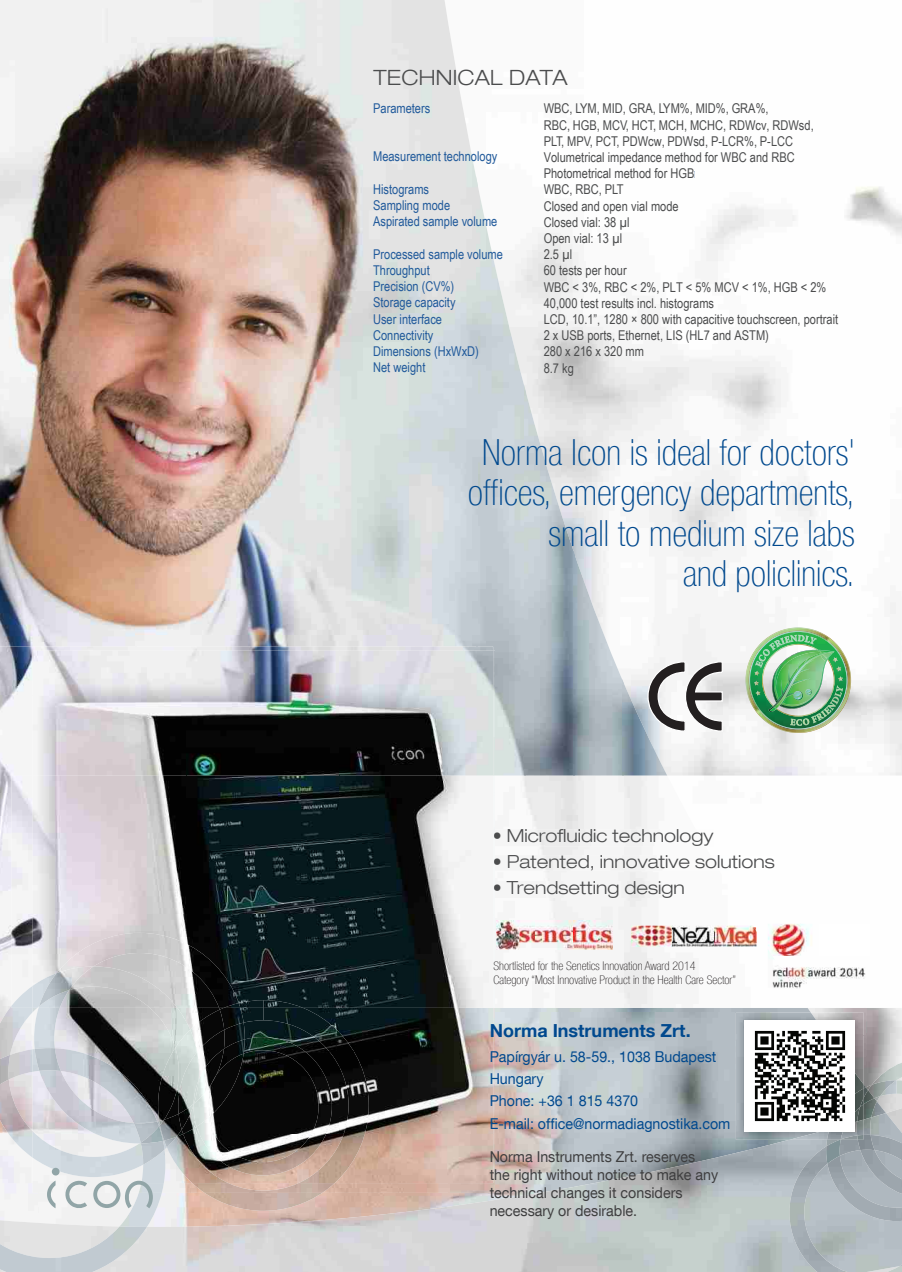
<style>
.page{position:relative;width:902px;height:1272px;background:#fff}
.page>*{position:absolute;margin:0;border:0;box-sizing:border-box;transform-origin:0 0}
.t1{font:100 condensed 36px/40.5px "Helvetica Neue LT Com";color:#01498e;text-align:right}
.t2{font:300 expanded 21px "Helvetica Neue LT Com";letter-spacing:.01em;color:#4b4c4d}
.t3{font:300 expanded 18px "Helvetica Neue LT Com";color:#4b4c4d}
.t4{font:700 18px "Helvetica Neue LT Com";color:#01498e}
.t5{font:15px/18px "Helvetica Neue LT Com";color:#3e3e3f;scale:.95 1}
.t6{font:15px/22.2px "Helvetica Neue LT Com";color:#01498e;scale:.95 1}
.t7{font:13.5px/16.2px "Arial Narrow";color:#4b4c4d}
.t8{font:13.5px/16.2px "Arial Narrow";color:#215a9b}
.t9{font:100 condensed 12px/14.4px "Helvetica Neue LT Com";color:#231f20}
.s1{color:#215a9b}
</style>
<div class="page">
<img style="left:865px;top:1008px;width:37px;height:75px">
<img style="left:811px;top:1008px;width:54px;height:27px">
<img style="left:863px;top:1035px;width:2px;height:48px">
<img style="left:136px;top:0;width:340px;height:647px">
<img style="left:0;top:0;width:136px;height:647px">
<img style="left:476px;top:177px;width:50px;height:599px">
<img style="left:525px;top:367px;width:49px;height:409px">
<img style="left:574px;top:551px;width:49px;height:225px">
<img style="left:623px;top:680px;width:45px;height:96px">
<img style="left:495px;top:1012px;width:274px;height:76px">
<svg style="left:2px;top:1088px;width:787px;height:121px;background:#bebfc1"></svg>
<svg style="left:0;top:1209px;width:119px;height:10px"></svg>
<img style="left:532px;top:1140px;width:294px;height:132px">
<img style="left:147px;top:1186px;width:385px;height:86px">
<svg style="left:647px;top:660px;width:76px;height:72px"></svg>
<img style="left:745px;top:627px;width:106px;height:106px">
<img style="left:746px;top:628px;width:104px;height:104px">
<img style="left:749px;top:630px;width:99px;height:100px">
<img style="left:749px;top:631px;width:98px;height:98px">
<img style="left:750px;top:632px;width:97px;height:96px">
<img style="left:754px;top:635px;width:90px;height:91px">
<img style="left:495px;top:829px;width:210px;height:17px">
<div style="left:495px;top:855px;width:224px;height:16px;background:#f5f5f5"></div>
<img style="left:495px;top:881px;width:189px;height:17px">
<img style="left:119px;top:1193px;width:43px;height:34px">
<svg style="left:0;top:1216px;width:50px;height:10px"></svg>
<img style="left:0;top:1226px;width:147px;height:46px">
<img style="left:205px;top:1193px;width:117px;height:18px">
<img style="left:768px;top:924px;width:98px;height:64px">
<img style="left:768px;top:949px;width:26px;height:39px">
<img style="left:877px;top:1101px;width:9px;height:12px">
<img style="left:886px;top:1105px;width:16px;height:8px">
<img style="left:871px;top:1113px;width:31px;height:22px">
<img style="left:896px;top:1085px;width:6px;height:11px">
<img style="left:872px;top:1059px;width:30px;height:26px">
<img style="left:863px;top:1107px;width:14px;height:13px">
<img style="left:863px;top:1117px;width:8px;height:18px">
<img style="left:868px;top:1080px;width:28px;height:18px">
<img style="left:789px;top:1146px;width:113px;height:126px">
<img style="left:841px;top:1140px;width:19px;height:16px">
<img style="left:826px;top:1140px;width:15px;height:24px">
<img style="left:871px;top:1135px;width:31px;height:33px">
<img style="left:858px;top:1135px;width:17px;height:15px">
<img style="left:493px;top:651px;width:2px;height:183px">
<img style="left:449px;top:1007px;width:46px;height:186px">
<img style="left:33px;top:1183px;width:416px;height:10px">
<img style="left:153px;top:1183px;width:11px;height:10px">
<img style="left:192px;top:1183px;width:143px;height:10px">
<img style="left:0;top:647px;width:493px;height:48px">
<img style="left:0;top:695px;width:33px;height:488px">
<img style="left:12px;top:776px;width:21px;height:210px">
<img style="left:0;top:1079px;width:33px;height:79px">
<img style="left:0;top:1006px;width:33px;height:49px">
<img style="left:12px;top:986px;width:21px;height:22px">
<img style="left:8px;top:1049px;width:25px;height:30px">
<img style="left:0;top:1055px;width:10px;height:36px">
<img style="left:33px;top:651px;width:460px;height:532px">
<img style="left:33px;top:1123px;width:134px;height:54px">
<img style="left:33px;top:973px;width:6px;height:35px">
<img style="left:150px;top:1008px;width:7px;height:40px">
<img style="left:34px;top:1008px;width:107px;height:135px">
<img style="left:39px;top:1006px;width:18px;height:2px">
<img style="left:57px;top:933px;width:182px;height:75px">
<img style="left:39px;top:966px;width:55px;height:40px">
<img style="left:141px;top:1150px;width:24px;height:33px">
<img style="left:141px;top:1141px;width:23px;height:24px">
<img style="left:35px;top:1048px;width:124px;height:95px">
<img style="left:141px;top:1126px;width:22px;height:17px">
<img style="left:263px;top:1008px;width:92px;height:43px">
<img style="left:318px;top:1051px;width:51px;height:132px">
<img style="left:167px;top:1147px;width:50px;height:36px">
<img style="left:217px;top:1175px;width:101px;height:8px">
<img style="left:239px;top:1000px;width:64px;height:8px">
<img style="left:158px;top:1008px;width:105px;height:113px">
<img style="left:164px;top:1137px;width:30px;height:10px">
<img style="left:159px;top:1008px;width:85px;height:129px">
<img style="left:224px;top:1003px;width:16px;height:5px">
<img style="left:160px;top:1114px;width:22px;height:26px">
<img style="left:194px;top:1037px;width:138px;height:138px">
<img style="left:194px;top:1039px;width:51px;height:88px">
<img style="left:497px;top:921px;width:115px;height:29px">
<img style="left:631px;top:926px;width:126px;height:21px">
<svg style="left:64px;top:1179px;width:23px;height:30px"></svg>
<div style="left:52px;top:1168px;width:8px;height:7px;background:#91a5a7;border-radius:50%"></div>
<svg style="left:93px;top:1181px;width:60px;height:27px"></svg>
<svg style="left:47px;top:1180px;width:9px;height:28px"></svg>
<img style="left:789px;top:1012px;width:74px;height:77px">
<img style="left:789px;top:1132px;width:38px;height:8px">
<img style="left:846px;top:1129px;width:11px;height:6px">
<img style="left:855px;top:1089px;width:5px;height:40px">
<img style="left:827px;top:1132px;width:19px;height:8px">
<img style="left:857px;top:1104px;width:6px;height:31px">
<svg style="left:860px;top:1083px;width:20px;height:24px"></svg>
<img style="left:841px;top:1135px;width:16px;height:5px">
<svg style="left:857px;top:1135px;width:6px;height:5px"></svg>
<img style="left:744px;top:1021px;width:111px;height:110px">
<h2 class="t2" style="left:373px;top:70px;width:196px">TECHNICAL DATA</h2>
<p class="t7" style="left:544px;top:100px;width:296px">WBC, LYM, MID, GRA, LYM%, MID%, GRA%,<br>RBC, HGB, MCV, HCT, MCH, MCHC, RDWcv, RDWsd,<br>PLT, MPV, PCT, PDWcw, PDWsd, P-LCR%, P-LCC<br>Volumetrical impedance method for WBC and RBC<br>Photometrical method for HGB<span class="s1">otometrica<br></span>WBC, RBC, PLT<br>Closed and open vial mode<br>Closed vial: 38 µl<br>Open vial: 13 µl<br>2.5 µl<br>60 tests per hour<br>WBC &lt; 3%, RBC &lt; 2%, PLT &lt; 5% MCV &lt; 1%, HGB &lt; 2%<br>40,000 test results incl. histograms<br>LCD, 10.1”, 1280 × 800 with capacitive touchscreen, portrait<br>2 x USB ports, Ethernet, LIS (HL7 and ASTM)<br>280 x 216 x 320 mm<br>8.7 kg</p>
<p class="t8" style="left:373px;top:100px;width:59px">Parameters</p>
<p class="t8" style="left:373px;top:148px;width:126px">Measurement technology</p>
<p class="t8" style="left:373px;top:181px;width:126px">Histograms<br>Sampling mode<br>Aspirated sample volume</p>
<p class="t8" style="left:373px;top:245px;width:131px">Processed sample volume<br>Throughput<br>Precision (CV%)<br>Storage capacity<br>User interface<br>Connectivity<br>Dimensions (HxWxD)<br>Net weight</p>
<h1 class="t1" style="left:468px;top:437px;width:389px">Norma Icon is ideal for doctors' offices, emergency departments, small to medium size labs<br>and policlinics.</h1>
<h3 class="t3" style="left:493px;top:829px;width:222px">• Microfluidic technology</h3>
<h3 class="t3" style="left:493px;top:855px;width:284px">• Patented, innovative solutions</h3>
<h3 class="t3" style="left:493px;top:881px;width:194px">• Trendsetting design</h3>
<p class="t9" style="left:493px;top:960px;width:244px">Shortlisted for the Senetics Innovation Award 2014<br>Category “Most Innovative Product in the Health Care Sector”</p>
<h3 class="t4" style="left:490px;top:1024px;width:202px">Norma Instruments Zrt.</h3>
<p class="t6" style="left:490px;top:1047px;width:255px">Papírgyár u. 58-59., 1038 Budapest<br>Hungary<br>Phone: +36 1 815 4370<br>E-mail: office@normadiagnostika.com</p>
<p class="t5" style="left:490px;top:1149px;width:242px">Norma Instruments Zrt. reserves the right without notice to make any technical changes it considers necessary or desirable.</p>
</div>
